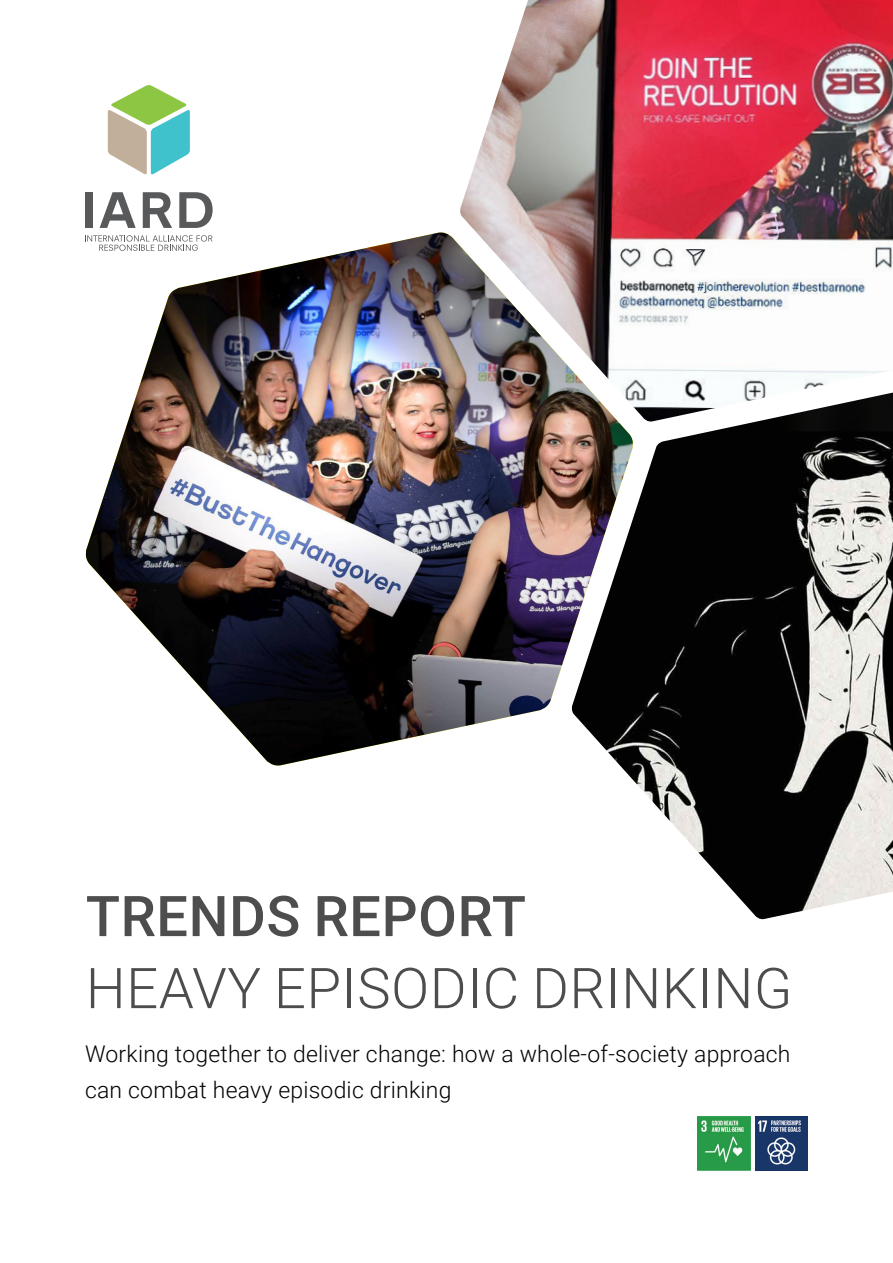
<style>
.page{position:relative;width:893px;height:1263px;background:#fff}
.page>*{position:absolute;margin:0;border:0;box-sizing:border-box;transform-origin:0 0}
.t1{font:300 56.25px "Roboto";letter-spacing:.01em;color:#4d4d4d}
.t2{font:500 56.25px "Roboto";letter-spacing:.01em;color:#4d4d4d}
.t3{font:300 22.95px/36px "Roboto";letter-spacing:.01em;color:#000}
</style>
<div class="page">
<svg style="left:108px;top:85px;width:82px;height:90px"></svg>
<div style="left:85px;top:192px;width:7px;height:36px;background:#58595b"></div>
<svg style="left:143px;top:192px;width:29px;height:36px"></svg>
<svg style="left:179px;top:192px;width:34px;height:36px"></svg>
<svg style="left:100px;top:192px;width:36px;height:36px"></svg>
<img style="left:698px;top:1116px;width:52px;height:54px">
<img style="left:755px;top:1116px;width:53px;height:54px">
<img style="left:85px;top:232px;width:486px;height:534px">
<img style="left:459px;top:0;width:434px;height:422px">
<img style="left:571px;top:393px;width:322px;height:527px">
<h1 class="t2" style="left:86px;top:877px;width:442px">TRENDS REPORT</h1>
<h1 class="t1" style="left:86px;top:949px;width:708px">HEAVY EPISODIC DRINKING</h1>
<p class="t3" style="left:85px;top:1035px;width:707px">Working together to deliver change: how a whole-of-society approach can combat heavy episodic drinking</p>
</div>
